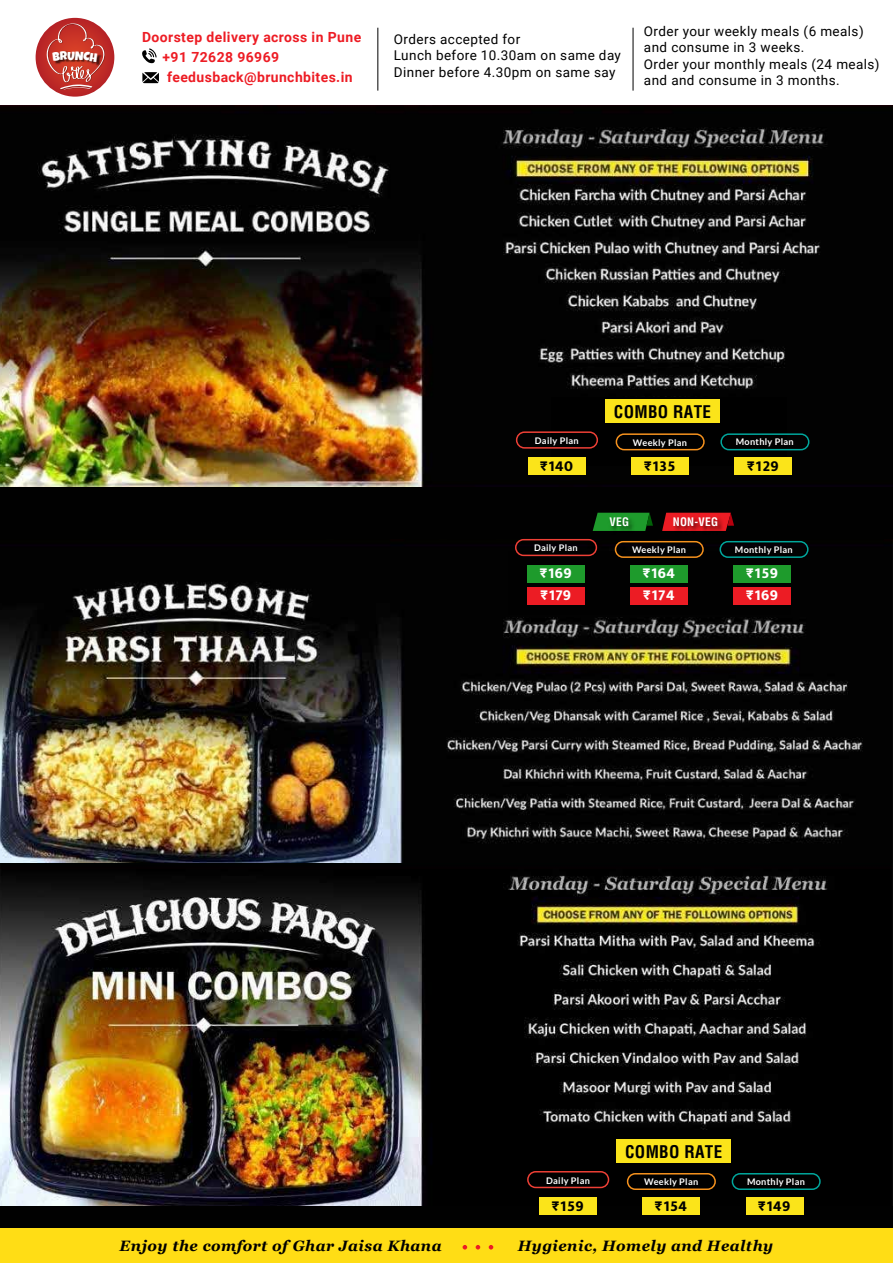
<style>
.page{position:relative;width:893px;height:1263px;background:#fff}
.page>*{position:absolute;margin:0;border:0;box-sizing:border-box;transform-origin:0 0}
.t1{font:700 condensed 17.1px "Helvetica";letter-spacing:.02em;color:#000}
.t2{font:italic 700 15px "Georgia";letter-spacing:.03em;color:#000}
.t3{font:800 15px "Mukta";letter-spacing:.03em;color:#000}
.t4{font:800 15px/22px "Mukta";letter-spacing:.03em;color:#fff}
.t5{font:700 13.95px "Roboto";letter-spacing:.03em;color:#ed1c24}
.t6{font:13.5px/16.2px "Roboto";letter-spacing:.03em;color:#000}
.t7{font:12.15px "Luckiest Guy";color:#fff}
.t8{font:700 condensed 11.4px "Helvetica";letter-spacing:.02em;color:#fff}
.t9{font:700 9.15px "Lato";letter-spacing:.03em;color:#fff}
</style>
<div class="page">
<img style="left:0;top:863px;width:893px;height:343px">
<div style="left:589px;top:1137px;width:147px;height:67px;background:#000"></div>
<div style="left:0;top:1206px;width:893px;height:57px;background:#010101"></div>
<img style="left:0;top:105px;width:893px;height:382px">
<div style="left:551px;top:397px;width:236px;height:68px;background:#000"></div>
<div style="left:516px;top:431px;width:82px;height:18px;border:2px solid #ee4036;border-radius:8px"></div>
<div style="left:616px;top:433px;width:89px;height:17px;border:2px solid #f6921e;border-radius:8px"></div>
<div style="left:720px;top:433px;width:89px;height:17px;border:2px solid #00a69c;border-radius:8px"></div>
<div style="left:528px;top:457px;width:58px;height:18px;background:#fbe41a"></div>
<div style="left:631px;top:457px;width:58px;height:18px;background:#fbe41a"></div>
<div style="left:734px;top:457px;width:58px;height:18px;background:#fbe41a"></div>
<div style="left:605px;top:399px;width:115px;height:24px;background:#fbe41a"></div>
<img style="left:0;top:538px;width:893px;height:325px">
<div style="left:508px;top:551px;width:283px;height:63px;background:#010101"></div>
<div style="left:0;top:1228px;width:893px;height:35px;background:#ffdd15"></div>
<svg style="left:463px;top:1245px;width:4px;height:4px"></svg>
<svg style="left:476px;top:1245px;width:4px;height:4px"></svg>
<svg style="left:489px;top:1245px;width:4px;height:4px"></svg>
<hr style="left:377px;top:28px;width:1px;height:63px;background:#000">
<svg style="left:142px;top:48px;width:15px;height:15px"></svg>
<svg style="left:142px;top:72px;width:17px;height:11px"></svg>
<hr style="left:633px;top:28px;width:1px;height:63px;background:#000">
<div style="left:0;top:487px;width:893px;height:51px;background:#010101"></div>
<div style="left:515px;top:539px;width:82px;height:17px;border:2px solid #ee4036;border-radius:8px"></div>
<div style="left:615px;top:541px;width:89px;height:17px;border:2px solid #f6921e;border-radius:8px"></div>
<div style="left:719px;top:541px;width:90px;height:17px;border:2px solid #00a69c;border-radius:8px"></div>
<div style="left:527px;top:565px;width:58px;height:17px;background:#1e9b2c"></div>
<div style="left:527px;top:587px;width:58px;height:17px;background:#ec1c24"></div>
<div style="left:630px;top:565px;width:58px;height:17px;background:#1e9b2c"></div>
<div style="left:630px;top:587px;width:58px;height:17px;background:#ec1c24"></div>
<div style="left:734px;top:565px;width:57px;height:17px;background:#1e9b2c"></div>
<div style="left:734px;top:587px;width:57px;height:17px;background:#ec1c24"></div>
<svg style="left:593px;top:513px;width:60px;height:18px"></svg>
<svg style="left:662px;top:513px;width:72px;height:18px"></svg>
<div style="left:527px;top:1171px;width:82px;height:17px;border:2px solid #ee4036;border-radius:8px"></div>
<div style="left:627px;top:1173px;width:89px;height:17px;border:2px solid #f6921e;border-radius:8px"></div>
<div style="left:732px;top:1173px;width:89px;height:17px;border:2px solid #00a69c;border-radius:8px"></div>
<div style="left:539px;top:1197px;width:58px;height:17px;background:#fbe41a"></div>
<div style="left:642px;top:1197px;width:58px;height:17px;background:#fbe41a"></div>
<div style="left:746px;top:1197px;width:57px;height:17px;background:#fbe41a"></div>
<div style="left:616px;top:1139px;width:115px;height:23px;background:#fbe41a"></div>
<svg style="left:35px;top:18px;width:79px;height:79px"></svg>
<p class="t7" style="left:67px;top:48px;width:9px">U</p>
<p class="t5" style="left:142px;top:27px;width:221px">Doorstep delivery across in Pune</p>
<p class="t5" style="left:163px;top:47px;width:118px">+91 72628 96969</p>
<p class="t5" style="left:167px;top:67px;width:187px">feedusback@brunchbites.in</p>
<p class="t6" style="left:394px;top:31px;width:229px">Orders accepted for<br>Lunch before 10.30am on same day<br>Dinner before 4.30pm on same say</p>
<p class="t6" style="left:644px;top:23px;width:237px">Order your weekly meals (6 meals) and consume in 3 weeks.<br>Order your monthly meals (24 meals) and and consume in 3 months.</p>
<p class="t1" style="left:614px;top:401px;width:99px">COMBO RATE</p>
<p class="t9" style="left:535px;top:435px;width:45px">Daily Plan</p>
<p class="t9" style="left:633px;top:437px;width:56px">Weekly Plan</p>
<p class="t9" style="left:736px;top:437px;width:59px">Monthly Plan</p>
<p class="t3" style="left:540px;top:457px;width:34px">₨140</p>
<p class="t3" style="left:644px;top:457px;width:32px">₨135</p>
<p class="t3" style="left:747px;top:457px;width:33px">₨129</p>
<p class="t8" style="left:609px;top:514px;width:21px">VEG</p>
<p class="t8" style="left:673px;top:514px;width:47px">NON-VEG</p>
<p class="t9" style="left:534px;top:543px;width:45px">Daily Plan</p>
<p class="t9" style="left:632px;top:545px;width:56px">Weekly Plan</p>
<p class="t9" style="left:735px;top:544px;width:59px">Monthly Plan</p>
<p class="t4" style="left:540px;top:562px;width:33px">₨169 ₨179</p>
<p class="t4" style="left:643px;top:562px;width:34px">₨164 ₨174</p>
<p class="t4" style="left:746px;top:562px;width:33px">₨159 ₨169</p>
<p class="t1" style="left:625px;top:1141px;width:99px">COMBO RATE</p>
<p class="t9" style="left:546px;top:1175px;width:45px">Daily Plan</p>
<p class="t9" style="left:644px;top:1177px;width:56px">Weekly Plan</p>
<p class="t9" style="left:747px;top:1176px;width:59px">Monthly Plan</p>
<p class="t3" style="left:552px;top:1196px;width:33px">₨159</p>
<p class="t3" style="left:655px;top:1196px;width:33px">₨154</p>
<p class="t3" style="left:758px;top:1196px;width:33px">₨149</p>
<p class="t2" style="left:120px;top:1236px;width:324px">Enjoy the comfort of Ghar Jaisa Khana</p>
<p class="t2" style="left:518px;top:1236px;width:257px">Hygienic, Homely and Healthy</p>
</div>
